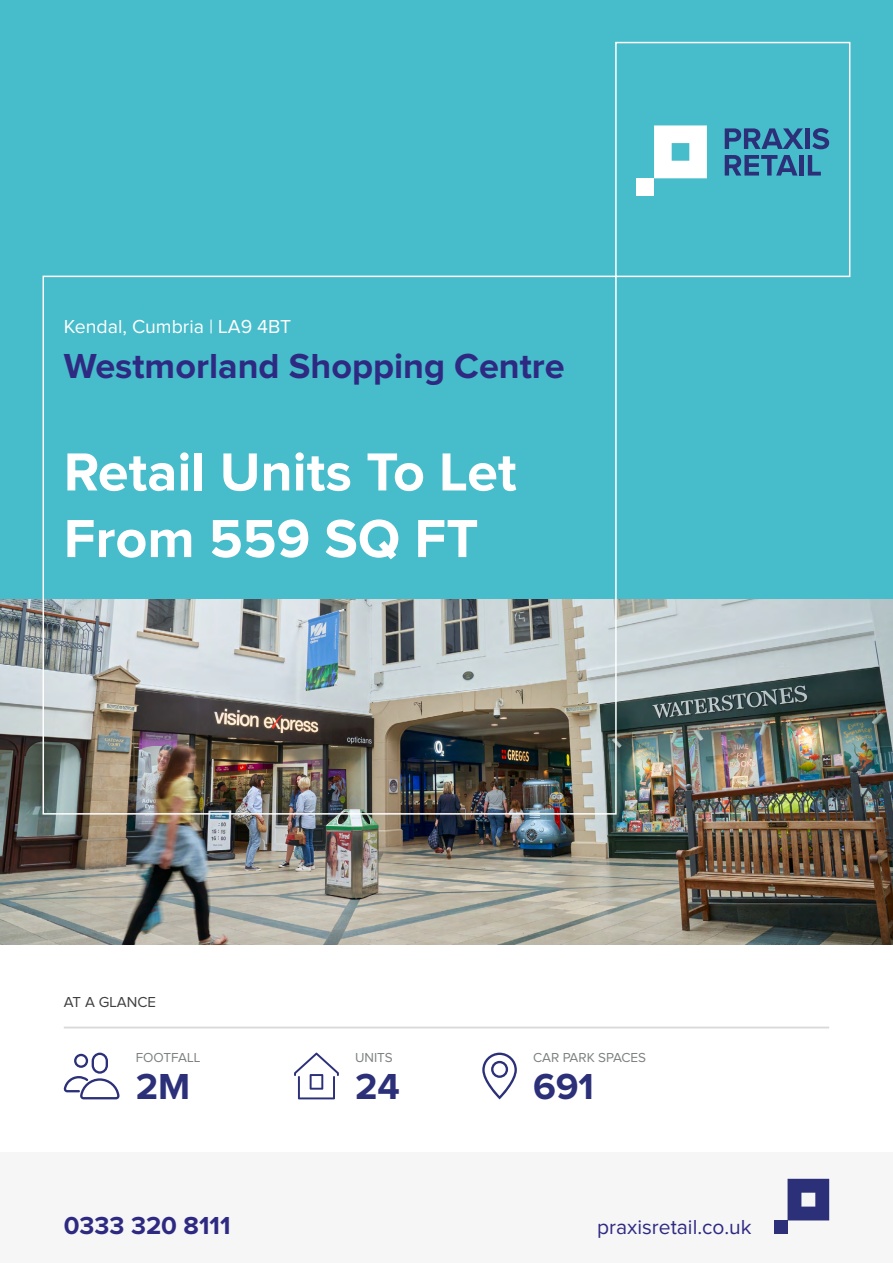
<style>
.page{position:relative;width:893px;height:1263px;background:#fff}
.page>*{position:absolute;margin:0;border:0;box-sizing:border-box;transform-origin:0 0}
.t1{font:700 55.5px/66.6px "Proxima Nova";color:#fff}
.t2{font:700 37.5px "Proxima Nova";color:#2b3079}
.t3{font:700 36px "Proxima Nova";color:#2e2a82}
.t4{font:700 25.5px "Proxima Nova";color:#2e2a82}
.t5{font:21px "Proxima Nova";color:#2e2a82}
.t6{font:19.5px "Proxima Nova";color:#fff}
.t7{font:15px "Proxima Nova";color:#3f3f40}
.t8{font:13.5px "Proxima Nova";color:#7e8181}
</style>
<div class="page">
<div style="left:0;top:0;width:893px;height:600px;background:#47bccb"></div>
<div style="left:0;top:1152px;width:893px;height:111px;background:#f6f6f6"></div>
<img style="left:0;top:600px;width:893px;height:345px">
<hr style="left:64px;top:1026px;width:765px;height:2px;background:#d8dad9">
<svg style="left:64px;top:1052px;width:56px;height:47px"></svg>
<svg style="left:294px;top:1052px;width:45px;height:47px"></svg>
<svg style="left:482px;top:1052px;width:35px;height:47px"></svg>
<div style="left:615px;top:42px;width:235px;height:235px;border:2px solid #fff"></div>
<div style="left:43px;top:276px;width:574px;height:539px;border:2px solid #fff"></div>
<svg style="left:654px;top:125px;width:53px;height:53px;background:#e8f6f8"></svg>
<div style="left:636px;top:178px;width:18px;height:18px;background:#fff"></div>
<svg style="left:725px;top:128px;width:78px;height:21px"></svg>
<div style="left:805px;top:128px;width:5px;height:21px;background:#2b3079"></div>
<svg style="left:812px;top:128px;width:17px;height:21px"></svg>
<svg style="left:725px;top:155px;width:72px;height:21px"></svg>
<div style="left:799px;top:155px;width:5px;height:21px;background:#2b3079"></div>
<svg style="left:808px;top:155px;width:13px;height:21px"></svg>
<svg style="left:787px;top:1179px;width:42px;height:41px;background:#444888"></svg>
<div style="left:774px;top:1220px;width:13px;height:14px;background:#2b3079"></div>
<p class="t6" style="left:64px;top:315px;width:229px">Kendal, Cumbria | LA9 4BT</p>
<p class="t3" style="left:64px;top:346px;width:503px">Westmorland Shopping Centre</p>
<p class="t1" style="left:64px;top:440px;width:454px">Retail Units To Let<br>From 559 SQ FT</p>
<p class="t7" style="left:64px;top:994px;width:94px">AT A GLANCE</p>
<p class="t8" style="left:136px;top:1049px;width:66px">FOOTFALL</p>
<p class="t8" style="left:533px;top:1049px;width:115px">CAR PARK SPACES</p>
<p class="t8" style="left:355px;top:1049px;width:39px">UNITS</p>
<p class="t2" style="left:136px;top:1065px;width:56px">2M</p>
<p class="t2" style="left:355px;top:1065px;width:46px">24</p>
<p class="t2" style="left:533px;top:1065px;width:63px">691</p>
<p class="t4" style="left:64px;top:1211px;width:168px">0333 320 8111</p>
<p class="t5" style="left:597px;top:1216px;width:156px">praxisretail.co.uk</p>
</div>
